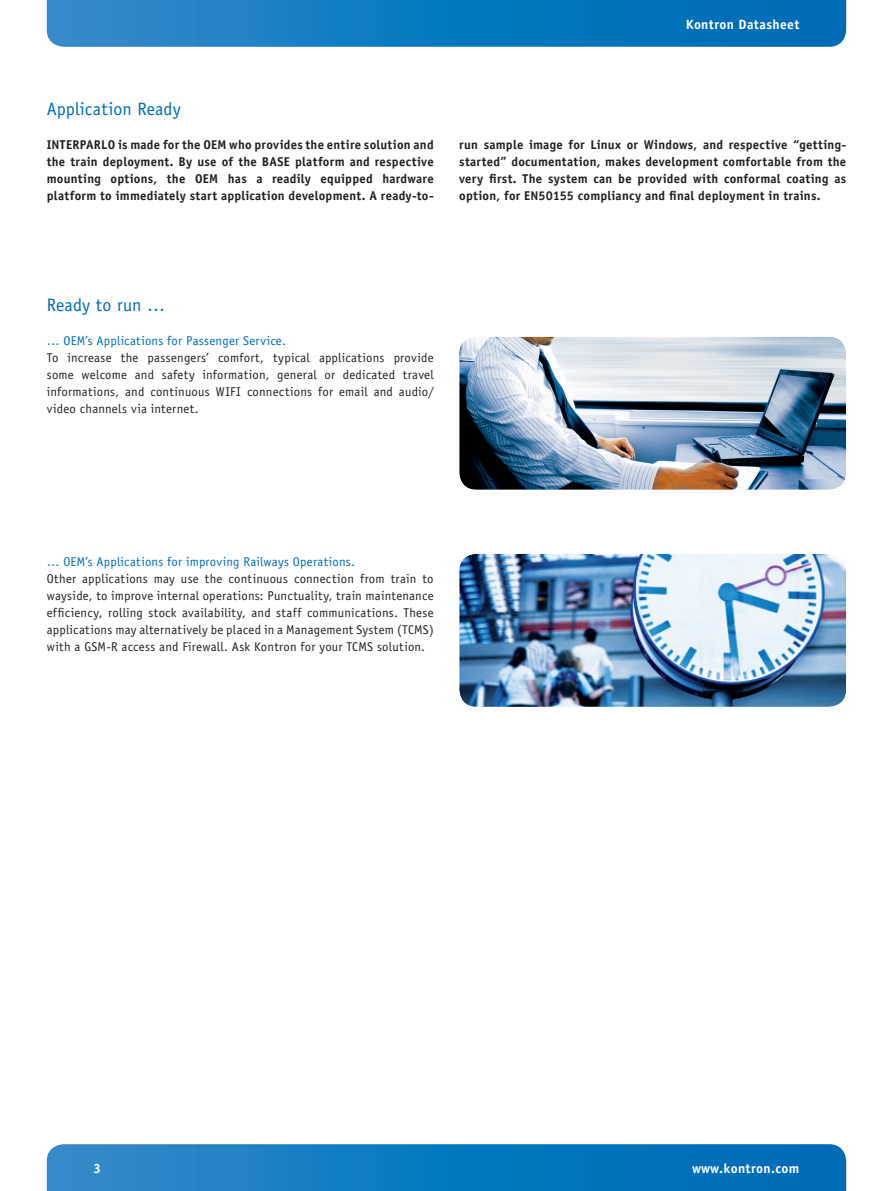
<style>
.page{position:relative;width:893px;height:1191px;background:#fff}
.page>*{position:absolute;margin:0;border:0;box-sizing:border-box;transform-origin:0 0}
.t1{font:18px "Officina Sans";letter-spacing:.005em;color:#006bb6}
.t2{font:700 13.5px "Officina Sans";letter-spacing:.025em;color:#fff}
.t3{font:12.75px/17px "Officina Sans";letter-spacing:.02em;color:#231f20;text-align:justify}
.t4{font:700 12.75px/17px "Officina Sans";letter-spacing:.02em;color:#231f20;text-align:justify}
.t5{font:12.75px "Officina Sans";letter-spacing:.015em;color:#006bb6}
</style>
<div class="page">
<svg style="left:47px;top:0;width:799px;height:47px;background:#117ac0"></svg>
<svg style="left:47px;top:1144px;width:799px;height:47px;background:#117ac0"></svg>
<img style="left:459px;top:337px;width:387px;height:153px;border-radius:17px">
<img style="left:459px;top:554px;width:387px;height:153px;border-radius:17px">
<p class="t2" style="left:686px;top:19px;width:115px">Kontron Datasheet</p>
<h1 class="t1" style="left:47px;top:102px;width:136px">Application Ready</h1>
<p class="t4" style="left:47px;top:137px;width:388px">INTERPARLO is made for the OEM who provides the entire solution and the train deployment. By use of the BASE platform and respective mounting options, the OEM has a readily equipped hardware platform to immediately start application development. A ready-to-</p>
<p class="t4" style="left:459px;top:137px;width:388px">run sample image for Linux or Windows, and respective “getting&shy;started” documentation, makes development comfortable from the very first. The system can be provided with conformal coating as option, for EN50155 compliancy and final deployment in trains.</p>
<h1 class="t1" style="left:47px;top:297px;width:120px">Ready to run …</h1>
<p class="t5" style="left:47px;top:335px;width:241px">… OEM’s Applications for Passenger Service.</p>
<p class="t3" style="left:47px;top:350px;width:388px">To increase the passengers’ comfort, typical applications provide some welcome and safety information, general or dedicated travel informations, and continuous WIFI connections for email and audio/ video channels via internet.</p>
<p class="t5" style="left:47px;top:556px;width:309px">… OEM’s Applications for improving Railways Operations.</p>
<p class="t3" style="left:47px;top:571px;width:388px">Other applications may use the continuous connection from train to wayside, to improve internal operations: Punctuality, train maintenance efficiency, rolling stock availability, and staff communications. These applications may alternatively be placed in a Management System (TCMS) with a GSM-R access and Firewall. Ask Kontron for your TCMS solution.</p>
<p class="t2" style="left:94px;top:1163px;width:9px">3</p>
<p class="t2" style="left:692px;top:1163px;width:109px">www.kontron.com</p>
</div>
